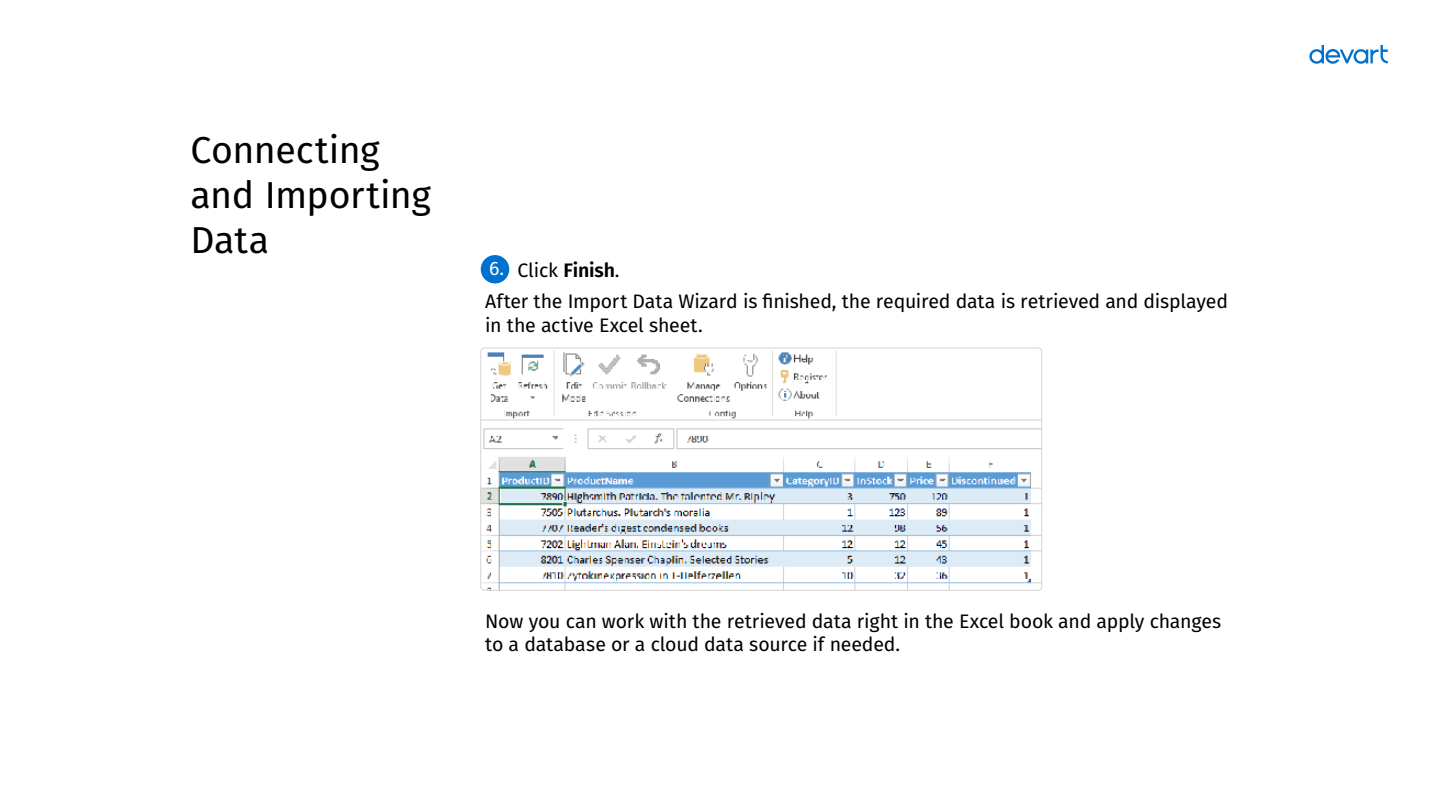
<style>
.page{position:relative;width:1440px;height:810px;background:#fff}
.page>*{position:absolute;margin:0;border:0;box-sizing:border-box;transform-origin:0 0}
.t1{font:37.5px/45px "Fira Sans";letter-spacing:-.01em;color:#000}
.t2{font:19.5px/30.9px "Fira Sans";letter-spacing:-.01em;color:#000}
.t3{font:19.42px "Fira Sans";color:#fff}
.s1{font-weight:600}
</style>
<div class="page">
<svg style="left:1309px;top:45px;width:79px;height:19px"></svg>
<div style="left:481px;top:255px;width:28px;height:28px;background:#0071ce;border-radius:50%"></div>
<img style="left:481px;top:348px;width:561px;height:241px">
<div style="left:480px;top:348px;width:562px;height:243px;border:1px solid #d4d4d4;border-radius:4px"></div>
<h1 class="t1" style="left:190px;top:126px;width:242px">Connecting and Importing<br>Data</h1>
<p class="t2" style="left:485px;top:255px;width:744px;text-indent:32px">Click <span class="s1">Finish</span>.<br>After the Import Data Wizard is finished, the required data is retrieved and displayed</p>
<p class="t2" style="left:485px;top:309px;width:219px">in the active Excel sheet.</p>
<p class="t3" style="left:489px;top:254px;width:17px">6.</p>
<p class="t2" style="left:485px;top:609px;width:737px;line-height:23.4px">Now you can work with the retrieved data right in the Excel book and apply changes to a database or a cloud data source if needed.</p>
</div>
